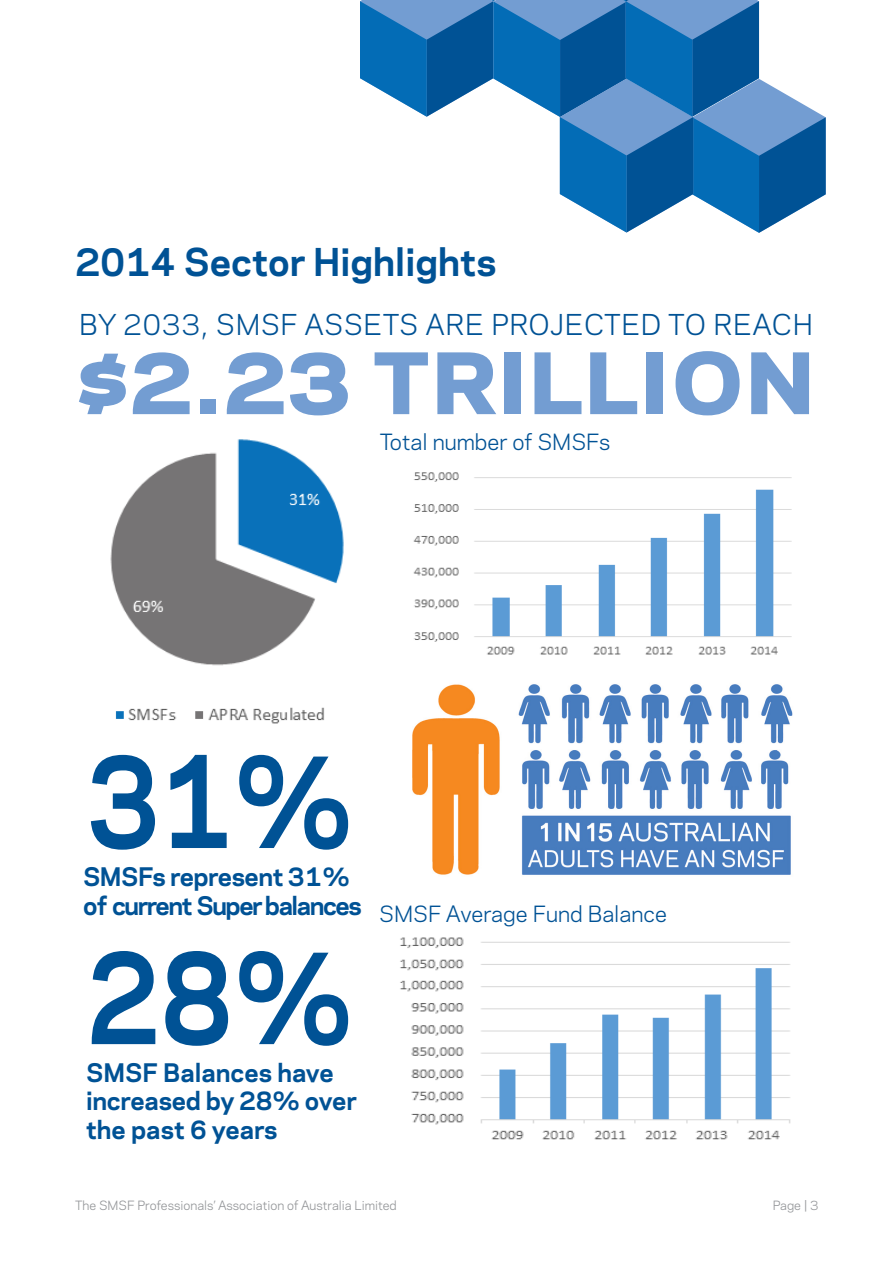
<style>
.page{position:relative;width:893px;height:1263px;background:#fff}
.page>*{position:absolute;margin:0;border:0;box-sizing:border-box;transform-origin:0 0}
.t1{font:700 119.7px "Galaxie Polaris";color:#005295;scale:.88 1}
.t2{font:800 79.2px "Galaxie Polaris";letter-spacing:.04em;color:#739dd2;scale:1.1 1}
.t3{font:700 36px "Galaxie Polaris";color:#005295}
.t4{font:27px "Galaxie Polaris";letter-spacing:.02em;color:#005295}
.t5{font:700 24px/28.5px "Galaxie Polaris";color:#005295}
.t6{font:700 24px/28.5px "Galaxie Polaris";letter-spacing:-.06em;color:#005295}
.t7{font:21px "Galaxie Polaris";color:#005295}
.t8{font:12px "Galaxie Polaris";color:#939598}
</style>
<div class="page">
<img style="left:110px;top:439px;width:234px;height:285px">
<img style="left:413px;top:472px;width:379px;height:183px">
<img style="left:400px;top:937px;width:391px;height:203px">
<img style="left:412px;top:684px;width:381px;height:191px">
<svg style="left:360px;top:0;width:466px;height:233px"></svg>
<h3 class="t3" style="left:75px;top:235px;width:423px">2014 Sector Highlights</h3>
<h3 class="t4" style="left:79px;top:305px;width:735px">BY 2033, SMSF ASSETS ARE PROJECTED TO REACH</h3>
<h2 class="t2" style="left:77px;top:317px;width:671px">$2.23 TRILLION</h2>
<h3 class="t7" style="left:380px;top:426px;width:232px">Total number of SMSFs</h3>
<h1 class="t1" style="left:86px;top:711px;width:305px">31%</h1>
<h3 class="t6" style="left:83px;top:861px;width:280px">SMSFs represent 31% of current Super balances</h3>
<h1 class="t1" style="left:86px;top:908px;width:305px">28%</h1>
<h3 class="t5" style="left:86px;top:1057px;width:273px">SMSF Balances have increased by 28% over the past 6 years</h3>
<h3 class="t7" style="left:379px;top:898px;width:289px">SMSF Average Fund Balance</h3>
<p class="t8" style="left:75px;top:1196px;width:323px">The SMSF Professionals’ Association of Australia Limited</p>
<p class="t8" style="left:773px;top:1196px;width:47px">Page | 3</p>
</div>
